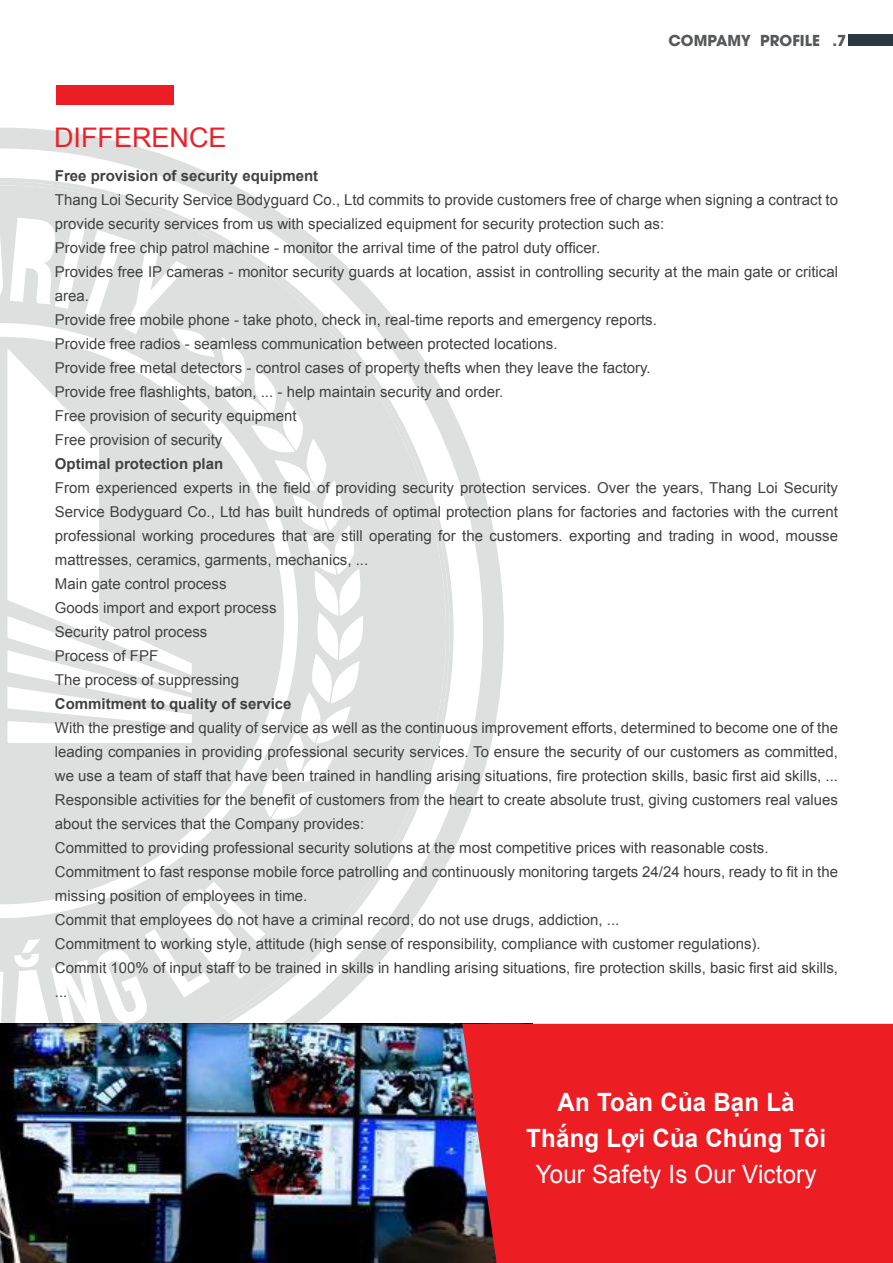
<style>
.page{position:relative;width:893px;height:1263px;background:#fff}
.page>*{position:absolute;margin:0;border:0;box-sizing:border-box;transform-origin:0 0}
.t1{font:27px "Arial";color:#ee2026}
.t2{font:700 25.2px/36px "Arial";letter-spacing:.01em;color:#fff;text-align:center;scale:.95 1}
.t3{font:25.2px "Arial";letter-spacing:.01em;color:#fff;scale:.95 1}
.t4{font:15px/24px "Arial";color:#414142}
.t5{font:700 15px "Arial";color:#414142}
.t6{font:700 15px "UTM Avo";color:#57585a}
</style>
<div class="page">
<svg style="left:0;top:128px;width:504px;height:896px"></svg>
<svg style="left:0;top:182px;width:450px;height:842px;fill:#dee0e0"></svg>
<div style="left:849px;top:34px;width:44px;height:11px;background:#2b3743"></div>
<img style="left:0;top:1024px;width:462px;height:239px">
<div style="left:462px;top:1024px;width:431px;height:239px;background:#ed1d24"></div>
<div style="left:56px;top:85px;width:117px;height:20px;background:#ed1d24"></div>
<p class="t6" style="left:668px;top:28px;width:179px">COMPAMY PROFILE .7</p>
<h1 class="t1" style="left:54px;top:119px;width:174px">DIFFERENCE</h1>
<p class="t5" style="left:55px;top:165px;width:265px">Free provision of security equipment</p>
<p class="t4" style="left:55px;top:188px;width:785px">Thang Loi Security Service Bodyguard Co., Ltd commits to provide customers free of charge when signing a contract to provide security services from us with specialized equipment for security protection such as:<br>Provide free chip patrol machine - monitor the arrival time of the patrol duty officer.<br>Provides free IP cameras - monitor security guards at location, assist in controlling security at the main gate or critical area.<br>Provide free mobile phone - take photo, check in, real-time reports and emergency reports.<br>Provide free radios - seamless communication between protected locations.<br>Provide free metal detectors - control cases of property thefts when they leave the factory.<br>Provide free flashlights, baton, ... - help maintain security and order.<br>Free provision of security equipment<br>Free provision of security</p>
<p class="t5" style="left:55px;top:453px;width:170px">Optimal protection plan</p>
<p class="t4" style="left:55px;top:476px;width:785px">From experienced experts in the field of providing security protection services. Over the years, Thang Loi Security Service Bodyguard Co., Ltd has built hundreds of optimal protection plans for factories and factories with the current professional working procedures that are still operating for the customers. exporting and trading in wood, mousse mattresses, ceramics, garments, mechanics, ...<br>Main gate control process<br>Goods import and export process<br>Security patrol process<br>Process of FPF<br>The process of suppressing</p>
<p class="t5" style="left:55px;top:693px;width:238px">Commitment to quality of service</p>
<p class="t4" style="left:55px;top:716px;width:785px">With the prestige and quality of service as well as the continuous improvement efforts, determined to become one of the leading companies in providing professional security services. To ensure the security of our customers as committed, we use a team of staff that have been trained in handling arising situations, fire protection skills, basic first aid skills, ...<br>Responsible activities for the benefit of customers from the heart to create absolute trust, giving customers real values about the services that the Company provides:<br>Committed to providing professional security solutions at the most competitive prices with reasonable costs.<br>Commitment to fast response mobile force patrolling and continuously monitoring targets 24/24 hours, ready to fit in the missing position of employees in time.<br>Commit that employees do not have a criminal record, do not use drugs, addiction, ...<br>Commitment to working style, attitude (high sense of responsibility, compliance with customer regulations).<br>Commit 100% of input staff to be trained in skills in handling arising situations, fire protection skills, basic first aid skills, ...</p>
<h2 class="t2" style="left:526px;top:1084px;width:317px">An Toàn Của Bạn Là<br>Thắng Lợi Của Chúng Tôi</h2>
<h2 class="t3" style="left:536px;top:1156px;width:297px">Your Safety Is Our Victory</h2>
</div>
